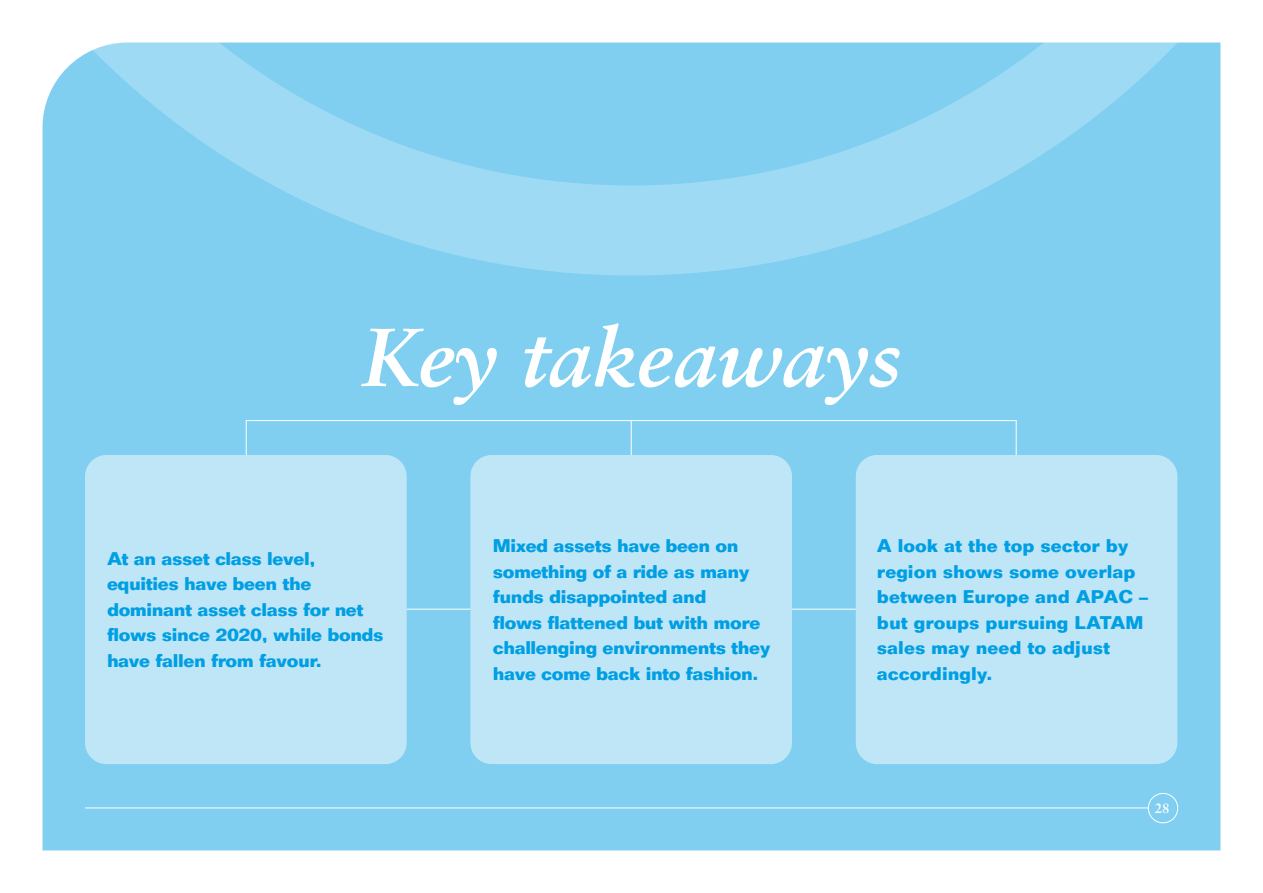
<style>
.page{position:relative;width:1263px;height:893px;background:#fff}
.page>*{position:absolute;margin:0;border:0;box-sizing:border-box;transform-origin:0 0}
.t1{font:italic 700 82.5px "Sabon";color:#fff}
.t2{font:700 18px/25.5px "Folio";letter-spacing:-.02em;color:#009fe3}
.t3{font:700 18px/25.5px "Folio";color:#009fe3}
.t4{font:700 13.5px "Sabon";color:#fff}
</style>
<div class="page">
<div style="left:43px;top:275px;width:1177px;height:575px;background:#80cff1"></div>
<hr style="left:85px;top:807px;width:1063px;height:1px;background:#fff">
<div style="left:1148px;top:793px;width:30px;height:30px;border:1px solid #fff;border-radius:50%"></div>
<svg style="left:42px;top:42px;width:1179px;height:233px;background:#8bd3f2"></svg>
<div style="left:85px;top:455px;width:322px;height:309px;background:#bfe6f7;border-radius:21px"></div>
<div style="left:470px;top:455px;width:322px;height:309px;background:#bfe6f7;border-radius:21px"></div>
<div style="left:856px;top:455px;width:321px;height:309px;background:#bfe6f7;border-radius:21px"></div>
<hr style="left:407px;top:609px;width:63px;height:1px;background:#fff">
<hr style="left:246px;top:420px;width:1px;height:35px;background:#fff">
<hr style="left:631px;top:420px;width:1px;height:35px;background:#fff">
<hr style="left:1016px;top:420px;width:1px;height:35px;background:#fff">
<hr style="left:792px;top:609px;width:64px;height:1px;background:#fff">
<hr style="left:246px;top:420px;width:770px;height:1px;background:#fff">
<p class="t1" style="left:362px;top:305px;width:541px">Key takeaways</p>
<p class="t2" style="left:107px;top:546px;width:278px">At an asset class level, equities have been the dominant asset class for net flows since 2020, while bonds have fallen from favour.</p>
<p class="t2" style="left:493px;top:533px;width:279px">Mixed assets have been on something of a ride as many funds disappointed and<br>flows flattened but with more challenging environments they have come back into fashion.</p>
<p class="t3" style="left:877px;top:533px;width:272px">A look at the top sector by region shows some overlap between Europe and APAC – but groups pursuing LATAM sales may need to adjust accordingly.</p>
<p class="t4" style="left:1155px;top:800px;width:17px">28</p>
</div>
